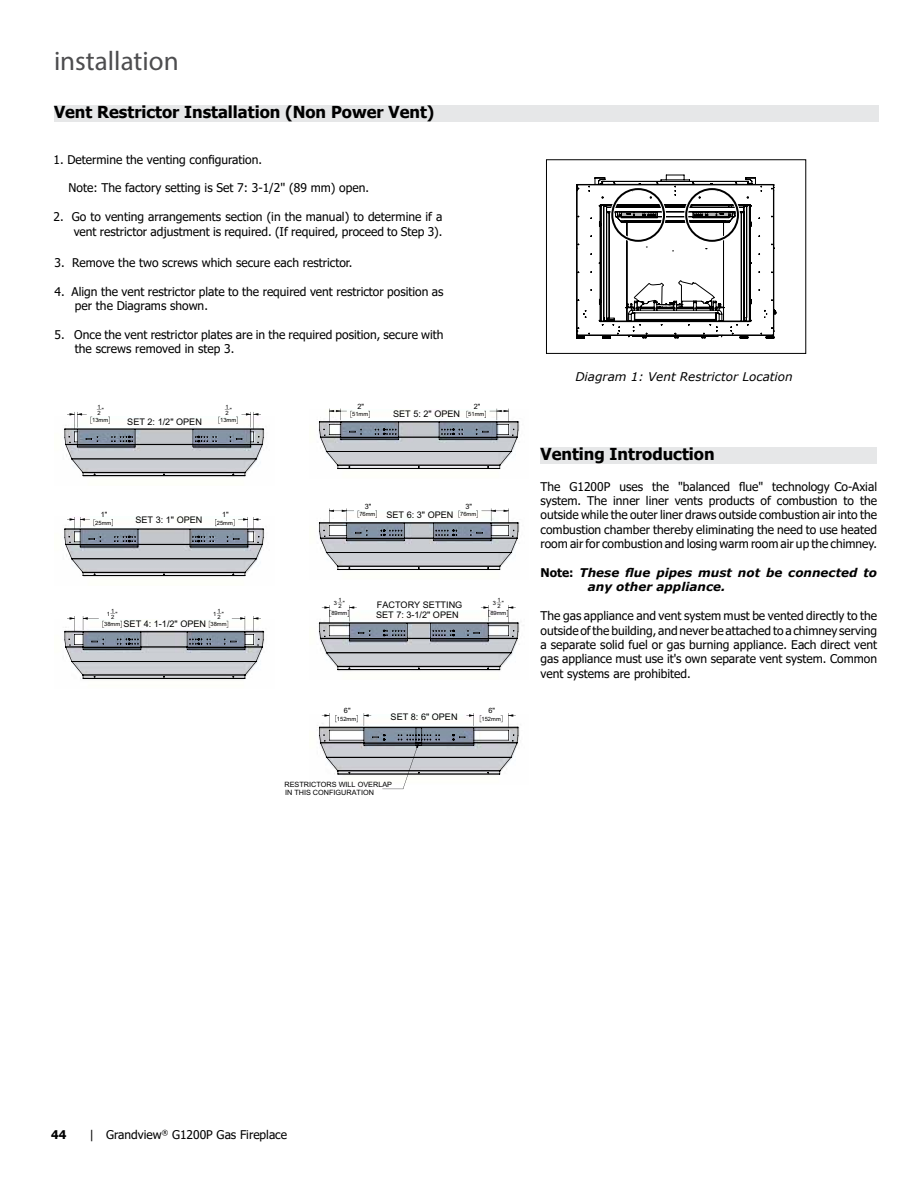
<style>
.page{position:relative;width:918px;height:1188px;background:#fff}
.page>*{position:absolute;margin:0;border:0;box-sizing:border-box;transform-origin:0 0}
.t1{font:27px "Myriad Pro";color:#4d4d4f}
.t2{font:700 16.5px "Tahoma";color:#000}
.t3{font:12px/14.4px "Tahoma";color:#000;text-align:justify}
.t4{font:italic 700 12px/14.4px "Verdana";color:#000}
.t5{font:italic 12px "Verdana";color:#000}
.t6{font:700 12px "Tahoma";color:#000}
.t7{font:9.15px/10.4px "Arial";color:#000}
.t8{font:7.35px/8.6px "Arial";color:#000}
.t9{font:5.85px/5.8px "Arial";color:#000}
.s1{font-size:5.85px}
.s2{font-family:"Tahoma";font-style:normal}
</style>
<div class="page">
<div style="left:541px;top:447px;width:336px;height:16px;background:#e6e7e8"></div>
<div style="left:54px;top:106px;width:824px;height:16px;background:#e6e7e8"></div>
<svg style="left:67px;top:409px;width:449px;height:318px"></svg>
<svg style="left:319px;top:727px;width:199px;height:62px"></svg>
<svg style="left:70px;top:410px;width:443px;height:306px"></svg>
<div style="left:546px;top:159px;width:260px;height:195px;border:1px solid #000"></div>
<svg style="left:576px;top:175px;width:200px;height:164px"></svg>
<h1 class="t1" style="left:54px;top:44px;width:126px">installation</h1>
<h2 class="t2" style="left:54px;top:101px;width:382px">Vent Restrictor Installation (Non Power Vent)</h2>
<p class="t3" style="left:54px;top:153px;width:210px">1. Determine the venting configuration.</p>
<p class="t3" style="left:69px;top:182px;width:302px">Note: The factory setting is Set 7: 3-1/2'' (89 mm) open.</p>
<p class="t3" style="left:54px;top:210px;width:391px;text-align:right">2. Go to venting arrangements section (in the manual) to determine if a vent restrictor adjustment is required. (If required, proceed to Step 3).</p>
<p class="t3" style="left:55px;top:256px;width:299px">3. Remove the two screws which secure each restrictor.</p>
<p class="t3" style="left:75px;top:285px;width:370px;text-indent:-20px">4. Align the vent restrictor plate to the required vent restrictor position as per the Diagrams shown.</p>
<p class="t3" style="left:75px;top:328px;width:370px;text-indent:-20px">5. Once the vent restrictor plates are in the required position, secure with the screws removed in step 3.</p>
<p class="t9" style="left:92px;top:404px;width:18px;line-height:10.4px;text-indent:10px">"<br>13mm</p>
<p class="t9" style="left:226px;top:404px;width:5px">1<br>2</p>
<p class="t9" style="left:98px;top:404px;width:5px">1<br>2</p>
<p class="t9" style="left:220px;top:404px;width:18px;line-height:10.4px;text-indent:10px">"<br>13mm</p>
<p class="t7" style="left:127px;top:417px;width:76px">SET 2: 1/2" OPEN</p>
<p class="t8" style="left:101px;top:510px;width:8px">1"</p>
<p class="t9" style="left:95px;top:520px;width:18px">25mm</p>
<p class="t8" style="left:222px;top:510px;width:8px">1"</p>
<p class="t7" style="left:136px;top:514px;width:68px">SET 3: 1" OPEN</p>
<p class="t9" style="left:217px;top:520px;width:18px">25mm</p>
<p class="t9" style="left:104px;top:609px;width:18px;line-height:10.4px;text-indent:11px">"<br>38mm</p>
<p class="t9" style="left:213px;top:611px;width:5px">1</p>
<p class="t9" style="left:218px;top:608px;width:5px">1<br>2</p>
<p class="t9" style="left:222px;top:611px;width:4px">"</p>
<p class="t9" style="left:107px;top:611px;width:5px">1</p>
<p class="t9" style="left:111px;top:608px;width:5px">1<br>2</p>
<p class="t7" style="left:124px;top:619px;width:105px">SET 4: 1-1/2" OPEN <span class="s1">38mm</span></p>
<p class="t8" style="left:358px;top:402px;width:8px">2"</p>
<p class="t9" style="left:352px;top:411px;width:18px">51mm</p>
<p class="t8" style="left:474px;top:402px;width:8px">2"</p>
<p class="t7" style="left:393px;top:409px;width:93px">SET 5: 2" OPEN <span class="s1">51mm</span></p>
<p class="t8" style="left:365px;top:502px;width:8px">3"</p>
<p class="t7" style="left:359px;top:510px;width:96px"><sup>76mm</sup> SET 6: 3" OPEN</p>
<p class="t8" style="left:466px;top:502px;width:8px">3"</p>
<p class="t9" style="left:460px;top:511px;width:18px">76mm</p>
<p class="t9" style="left:331px;top:598px;width:18px;line-height:10.4px;text-indent:11px">"<br>89mm</p>
<p class="t9" style="left:493px;top:600px;width:5px">3</p>
<p class="t9" style="left:497px;top:597px;width:5px">1<br>2</p>
<p class="t9" style="left:334px;top:600px;width:5px">3</p>
<p class="t9" style="left:338px;top:597px;width:5px">1<br>2</p>
<p class="t9" style="left:490px;top:598px;width:18px;line-height:10.4px;text-indent:11px">"<br>89mm</p>
<p class="t7" style="left:376px;top:599px;width:88px">FACTORY SETTING<br>SET 7: 3-1/2" OPEN</p>
<p class="t8" style="left:344px;top:706px;width:8px">6"</p>
<p class="t9" style="left:337px;top:716px;width:21px">152mm</p>
<p class="t8" style="left:489px;top:706px;width:8px">6"</p>
<p class="t7" style="left:391px;top:712px;width:68px">SET 8: 6" OPEN</p>
<p class="t9" style="left:482px;top:716px;width:21px">152mm</p>
<p class="t8" style="left:284px;top:780px;width:109px">RESTRICTORS WILL OVERLAP<br>IN THIS CONFIGURATION</p>
<p class="t5" style="left:575px;top:368px;width:219px">Diagram 1: Vent Restrictor Location</p>
<h2 class="t2" style="left:541px;top:442px;width:176px">Venting Introduction</h2>
<p class="t3" style="left:541px;top:480px;width:338px">The G1200P uses the "balanced flue" technology Co-Axial system. The inner liner vents products of combustion to the outside while the outer liner draws outside combustion air into the combustion chamber thereby eliminating the need to use heated room air for combustion and losing warm room air up the chimney.</p>
<p class="t4" style="left:588px;top:565px;width:291px;text-indent:-47px"><span class="s2">Note:</span> These flue pipes must not be connected to any other appliance.</p>
<p class="t3" style="left:541px;top:609px;width:338px">The gas appliance and vent system must be vented directly to the outside of the building, and never be attached to a chimney serving a separate solid fuel or gas burning appliance. Each direct vent gas appliance must use it's own separate vent system. Common vent systems are prohibited.</p>
<p class="t6" style="left:51px;top:1126px;width:17px">44</p>
<p class="t3" style="left:90px;top:1128px;width:199px">| Grandview<sup>®</sup> G1200P Gas Fireplace</p>
</div>
